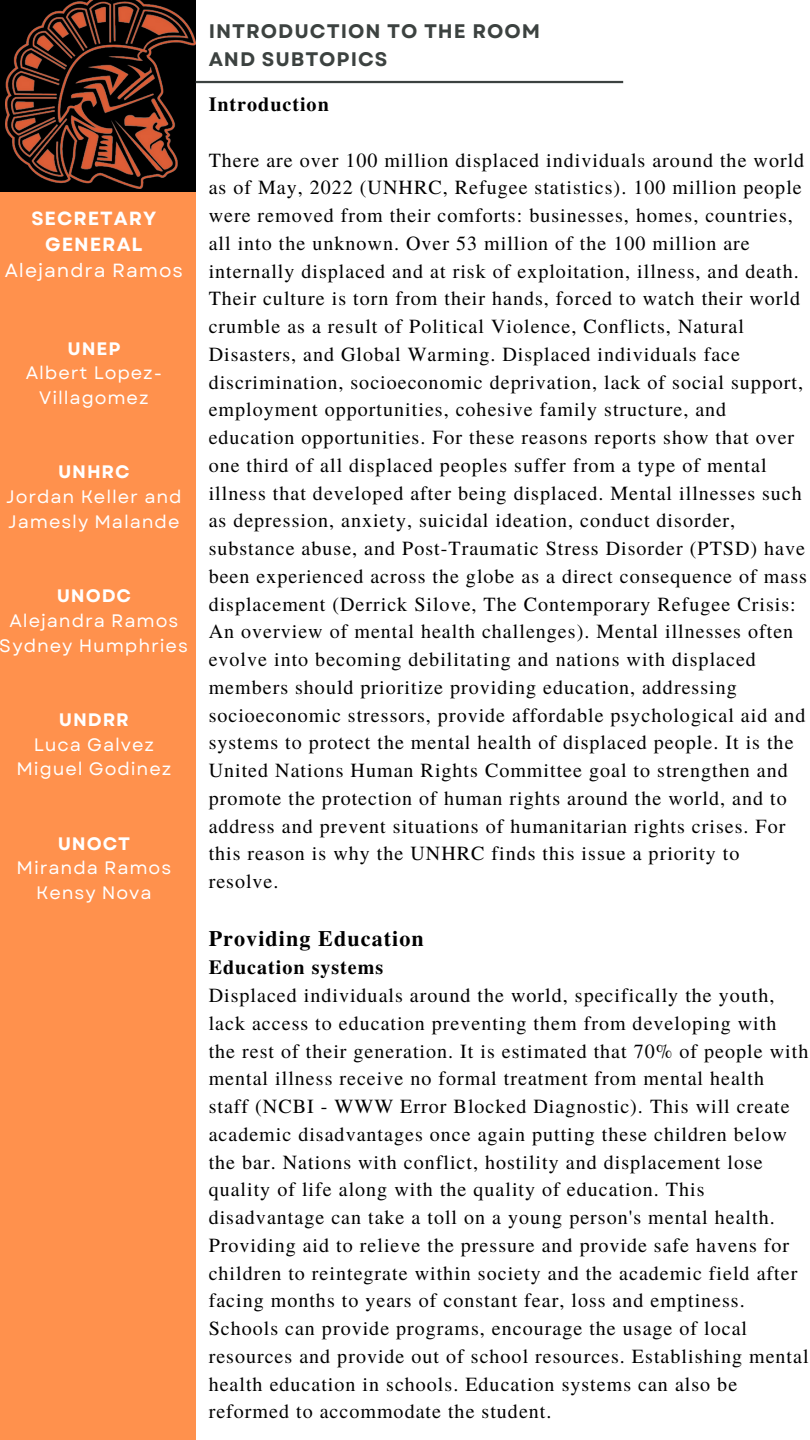
<style>
.page{position:relative;width:810px;height:1440px;background:#fff}
.page>*{position:absolute;margin:0;border:0;box-sizing:border-box;transform-origin:0 0}
.t1{font:700 22px "Te X Gyre Termes";letter-spacing:.05em;color:#000}
.t2{font:20px/27.8px "Te X Gyre Termes";letter-spacing:.05em;color:#000}
.t3{font:700 20px "Te X Gyre Termes";letter-spacing:.05em;color:#000}
.t4{font:700 19.6px/27.3px "Garet";letter-spacing:.05em;color:#3c4240}
.t5{font:700 19px/26.2px "Garet";letter-spacing:.05em;color:#fff;text-align:center}
.t6{font:19px "Garet";letter-spacing:.05em;color:#fff}
.t7{font:18px/24.8px "Garet";letter-spacing:.05em;color:#fff;text-align:center}
.t8{font:700 18px "Garet";letter-spacing:.05em;color:#fff}
</style>
<div class="page">
<div style="left:0;top:184px;width:195px;height:1256px;background:#ff914d"></div>
<div style="left:0;top:0;width:196px;height:192px;background:#000"></div>
<hr style="left:196px;top:81px;width:427px;height:2px;background:#3c4240">
<img style="left:6px;top:0;width:189px;height:188px">
<p class="t5" style="left:31px;top:205px;width:126px">SECRETARY<br>GENERAL</p>
<p class="t6" style="left:5px;top:257px;width:180px">Alejandra Ramos</p>
<p class="t8" style="left:67px;top:335px;width:54px">UNEP</p>
<p class="t7" style="left:26px;top:361px;width:138px">Albert Lopez-<br>Villagomez</p>
<p class="t8" style="left:58px;top:459px;width:73px">UNHRC</p>
<p class="t7" style="left:6px;top:484px;width:177px;text-align:left">Jordan Keller and<br>Jamesly Malande</p>
<p class="t8" style="left:57px;top:583px;width:76px">UNODC</p>
<p class="t7" style="left:0;top:608px;width:189px">Alejandra Ramos<br>Sydney Humphries</p>
<p class="t8" style="left:59px;top:707px;width:72px">UNDRR</p>
<p class="t7" style="left:17px;top:732px;width:156px">Luca Galvez<br>Miguel Godinez</p>
<p class="t8" style="left:58px;top:830px;width:74px">UNOCT</p>
<p class="t7" style="left:17px;top:856px;width:156px">Miranda Ramos<br>Kensy Nova</p>
<p class="t4" style="left:209px;top:18px;width:333px">INTRODUCTION TO THE ROOM<br>AND SUBTOPICS</p>
<p class="t3" style="left:209px;top:89px;width:122px">Introduction</p>
<p class="t2" style="left:209px;top:145px;width:600px">There are over 100 million displaced individuals around the world as of May, 2022 (UNHRC, Refugee statistics). 100 million people were removed from their comforts: businesses, homes, countries, all into the unknown. Over 53 million of the 100 million are internally displaced and at risk of exploitation, illness, and death.<br>Their culture is torn from their hands, forced to watch their world crumble as a result of Political Violence, Conflicts, Natural Disasters, and Global Warming. Displaced individuals face discrimination, socioeconomic deprivation, lack of social support, employment opportunities, cohesive family structure, and education opportunities. For these reasons reports show that over one third of all displaced peoples suffer from a type of mental illness that developed after being displaced. Mental illnesses such as depression, anxiety, suicidal ideation, conduct disorder, substance abuse, and Post-Traumatic Stress Disorder (PTSD) have been experienced across the globe as a direct consequence of mass displacement (Derrick Silove, The Contemporary Refugee Crisis:<br>An overview of mental health challenges). Mental illnesses often evolve into becoming debilitating and nations with displaced members should prioritize providing education, addressing socioeconomic stressors, provide affordable psychological aid and systems to protect the mental health of displaced people. It is the United Nations Human Rights Committee goal to strengthen and promote the protection of human rights around the world, and to address and prevent situations of humanitarian rights crises. For this reason is why the UNHRC finds this issue a priority to resolve.</p>
<p class="t1" style="left:209px;top:921px;width:217px">Providing Education</p>
<p class="t3" style="left:209px;top:952px;width:176px">Education systems</p>
<p class="t2" style="left:209px;top:980px;width:602px">Displaced individuals around the world, specifically the youth, lack access to education preventing them from developing with<br>the rest of their generation. It is estimated that 70% of people with mental illness receive no formal treatment from mental health staff (NCBI - WWW Error Blocked Diagnostic). This will create academic disadvantages once again putting these children below the bar. Nations with conflict, hostility and displacement lose quality of life along with the quality of education. This disadvantage can take a toll on a young person's mental health.<br>Providing aid to relieve the pressure and provide safe havens for children to reintegrate within society and the academic field after facing months to years of constant fear, loss and emptiness.<br>Schools can provide programs, encourage the usage of local resources and provide out of school resources. Establishing mental health education in schools. Education systems can also be reformed to accommodate the student.</p>
</div>
